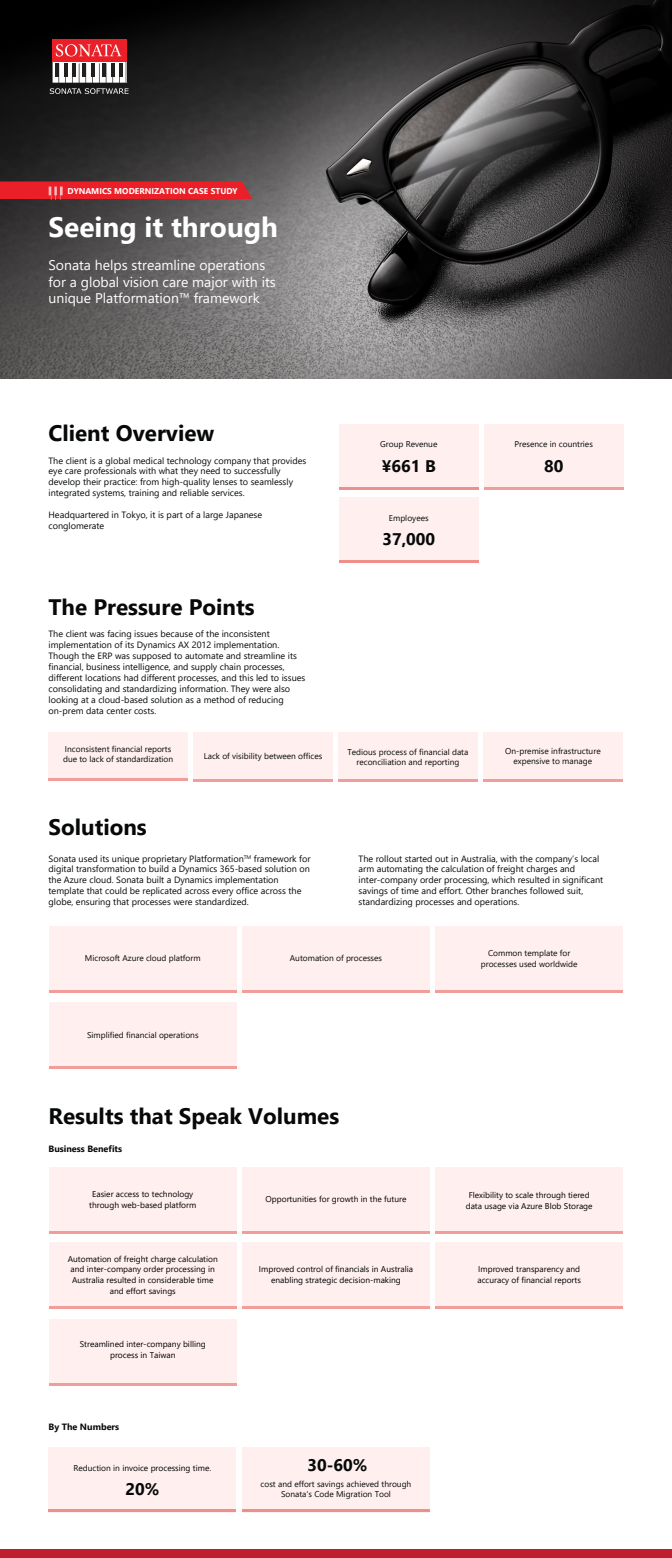
<style>
.page{position:relative;width:672px;height:1558px;background:#fff}
.page>*{position:absolute;margin:0;border:0;box-sizing:border-box;transform-origin:0 0}
.t1{font:700 28px "Segoe UI";color:#fff}
.t2{font:700 22.4px "Segoe UI";color:#070909}
.t3{font:700 16.8px "Segoe UI";color:#070909}
.t4{font:14px/16.8px "Segoe UI";color:#fff}
.t5{font:9.1px/10.9px "Segoe UI";color:#070909}
.t6{font:700 9.1px "Segoe UI";color:#070909}
.t7{font:8.4px/10.8px "Segoe UI";color:#000;text-align:center}
.t8{font:8.4px/10.1px "Segoe UI";color:#070909;text-align:center}
.t9{font:700 8.4px "Segoe UI";color:#fff}
.s1{color:#070909}
</style>
<div class="page">
<img style="left:0;top:0;width:672px;height:378px">
<div style="left:339px;top:424px;width:139px;height:65px;background:#ffefef"></div>
<hr style="left:339px;top:486px;width:139px;height:3px;background:#ef8f8a">
<div style="left:339px;top:498px;width:139px;height:65px;background:#ffefef"></div>
<hr style="left:339px;top:560px;width:139px;height:3px;background:#ef8f8a">
<div style="left:484px;top:424px;width:139px;height:65px;background:#ffefef"></div>
<hr style="left:484px;top:486px;width:139px;height:3px;background:#f19e9a">
<div style="left:52px;top:39px;width:74px;height:23px;background:#ea1f27"></div>
<svg style="left:50px;top:44px;width:78px;height:50px"></svg>
<div style="left:0;top:1549px;width:672px;height:8px;background:#be1e2d"></div>
<div style="left:49px;top:926px;width:188px;height:67px;background:#ffefef"></div>
<div style="left:242px;top:926px;width:188px;height:67px;background:#ffefef"></div>
<div style="left:435px;top:926px;width:188px;height:67px;background:#ffefef"></div>
<hr style="left:242px;top:990px;width:188px;height:3px;background:#f19e9a">
<hr style="left:49px;top:990px;width:188px;height:3px;background:#f19e9a">
<hr style="left:435px;top:990px;width:188px;height:3px;background:#f19e9a">
<div style="left:49px;top:1002px;width:188px;height:67px;background:#ffefef"></div>
<hr style="left:49px;top:1066px;width:188px;height:3px;background:#f19e9a">
<div style="left:49px;top:1167px;width:188px;height:67px;background:#ffefef"></div>
<div style="left:242px;top:1167px;width:188px;height:67px;background:#ffefef"></div>
<hr style="left:242px;top:1231px;width:188px;height:3px;background:#f19e9a">
<hr style="left:49px;top:1231px;width:188px;height:3px;background:#f19e9a">
<div style="left:435px;top:1167px;width:188px;height:67px;background:#ffefef"></div>
<hr style="left:435px;top:1231px;width:188px;height:3px;background:#f19e9a">
<div style="left:483px;top:732px;width:140px;height:49px;background:#ffefef"></div>
<div style="left:49px;top:732px;width:139px;height:49px;background:#ffefef"></div>
<div style="left:193px;top:732px;width:140px;height:49px;background:#ffefef"></div>
<div style="left:338px;top:732px;width:140px;height:49px;background:#ffefef"></div>
<hr style="left:49px;top:778px;width:139px;height:3px;background:#f19e9a">
<hr style="left:193px;top:779px;width:140px;height:2px;background:#f19e9a">
<hr style="left:338px;top:779px;width:140px;height:2px;background:#f19e9a">
<hr style="left:483px;top:779px;width:140px;height:2px;background:#f19e9a">
<div style="left:49px;top:1242px;width:188px;height:67px;background:#ffefef"></div>
<div style="left:242px;top:1242px;width:188px;height:67px;background:#ffefef"></div>
<hr style="left:242px;top:1306px;width:188px;height:3px;background:#f19e9a">
<hr style="left:49px;top:1306px;width:188px;height:3px;background:#f19e9a">
<div style="left:49px;top:1318px;width:188px;height:67px;background:#ffefef"></div>
<hr style="left:49px;top:1382px;width:188px;height:3px;background:#f19e9a">
<div style="left:435px;top:1242px;width:188px;height:67px;background:#ffefef"></div>
<hr style="left:435px;top:1306px;width:188px;height:3px;background:#f19e9a">
<div style="left:49px;top:1446px;width:187px;height:66px;background:#ffefef"></div>
<hr style="left:49px;top:1509px;width:187px;height:3px;background:#ef8f8a">
<div style="left:242px;top:1446px;width:188px;height:66px;background:#ffefef"></div>
<hr style="left:242px;top:1509px;width:188px;height:3px;background:#ef8f8a">
<svg style="left:0;top:181px;width:252px;height:18px;background:#e2232b"></svg>
<p class="t9" style="left:67px;top:183px;width:172px">DYNAMICS MODERNIZATION CASE STUDY</p>
<h1 class="t1" style="left:49px;top:201px;width:231px">Seeing it through</h1>
<h3 class="t4" style="left:49px;top:255px;width:229px">Sonata helps streamline operations for a global vision care major with its unique Platformation™ framework</h3>
<h2 class="t2" style="left:49px;top:412px;width:167px">Client Overview</h2>
<p class="t5" style="left:49px;top:454px;width:259px">The client is a global medical technology company that provides eye care professionals with what they need to successfully develop their practice: from high-quality lenses to seamlessly integrated systems, training and reliable services.</p>
<p class="t5" style="left:49px;top:509px;width:215px">Headquartered in Tokyo, it is part of a large Japanese conglomerate</p>
<h2 class="t2" style="left:49px;top:586px;width:208px">The Pressure Points</h2>
<p class="t5" style="left:49px;top:628px;width:258px">The client was facing issues because of the inconsistent implementation of its Dynamics AX 2012 implementation.<br>Though the ERP was supposed to automate and streamline its financial, business intelligence, and supply chain processes, different locations had different processes, and this led to issues consolidating and standardizing information. They were also looking at a cloud-based solution as a method of reducing on-prem data center costs.</p>
<p class="t8" style="left:380px;top:439px;width:59px">Group Revenue</p>
<h3 class="t3" style="left:382px;top:450px;width:56px">¥661 B</h3>
<p class="t8" style="left:389px;top:512px;width:41px">Employees</p>
<h3 class="t3" style="left:382px;top:523px;width:54px">37,000</h3>
<p class="t8" style="left:514px;top:439px;width:80px">Presence in countries</p>
<h3 class="t3" style="left:544px;top:450px;width:21px">80</h3>
<p class="t8" style="left:63px;top:743px;width:112px;text-align:left">Inconsistent financial reports due to lack of standardization</p>
<p class="t8" style="left:204px;top:750px;width:120px">Lack of visibility between offices</p>
<p class="t8" style="left:347px;top:746px;width:122px">Tedious process of financial data reconciliation and reporting</p>
<p class="t8" style="left:505px;top:745px;width:97px">On-premise infrastructure expensive to manage</p>
<h2 class="t2" style="left:49px;top:806px;width:100px">Solutions</h2>
<p class="t5" style="left:49px;top:852px;width:264px">Sonata used its unique proprietary Platformation<sup>TM</sup> framework for digital transformation to build a Dynamics 365-based solution on the Azure cloud. Sonata built a Dynamics implementation template that could be replicated across every office across the globe, ensuring that processes were standardized.</p>
<p class="t5" style="left:359px;top:852px;width:246px">The rollout started out in Australia, with the company’s local arm automating the calculation of freight charges and inter-company order processing, which resulted in significant savings of time and effort. Other branches followed suit, standardizing processes and operations.</p>
<p class="t8" style="left:85px;top:952px;width:117px">Microsoft Azure cloud platform</p>
<p class="t8" style="left:87px;top:1029px;width:113px">Simplified financial operations</p>
<p class="t8" style="left:290px;top:952px;width:94px">Automation of processes</p>
<p class="t8" style="left:481px;top:947px;width:98px;line-height:10.8px">Common template for processes used worldwide</p>
<h2 class="t2" style="left:49px;top:1094px;width:292px">Results that Speak Volumes</h2>
<p class="t6" style="left:49px;top:1139px;width:75px">Business Benefits</p>
<p class="t7" style="left:89px;top:1188px;width:109px">Easier access to technology through web-based platform</p>
<p class="t7" style="left:266px;top:1193px;width:142px">Opportunities for growth in the future</p>
<p class="t7" style="left:466px;top:1189px;width:128px">Flexibility to scale through tiered data usage via Azure Blob Storage</p>
<p class="t7" style="left:68px;top:1252px;width:152px">Automation of freight charge calculation and inter-company order processing in Australia resulted in considerable time and effort savings</p>
<p class="t7" style="left:80px;top:1338px;width:128px"><span class="s1">S</span>treamlined inter-company billing process in Taiwan</p>
<p class="t6" style="left:49px;top:1418px;width:72px">By The Numbers</p>
<p class="t7" style="left:259px;top:1263px;width:156px">Improved control of financials in Australia enabling strategic decision-making</p>
<p class="t7" style="left:477px;top:1263px;width:105px;text-align:left">Improved transparency and accuracy of financial reports</p>
<p class="t7" style="left:73px;top:1461px;width:139px"><span class="s1">Reduction in</span> invoice processing time.</p>
<h3 class="t3" style="left:307px;top:1448px;width:61px">30-60%</h3>
<p class="t8" style="left:261px;top:1478px;width:152px">cost and effort savings achieved through<br>Sonata's Code Migration Tool</p>
<h3 class="t3" style="left:125px;top:1473px;width:35px">20%</h3>
</div>
